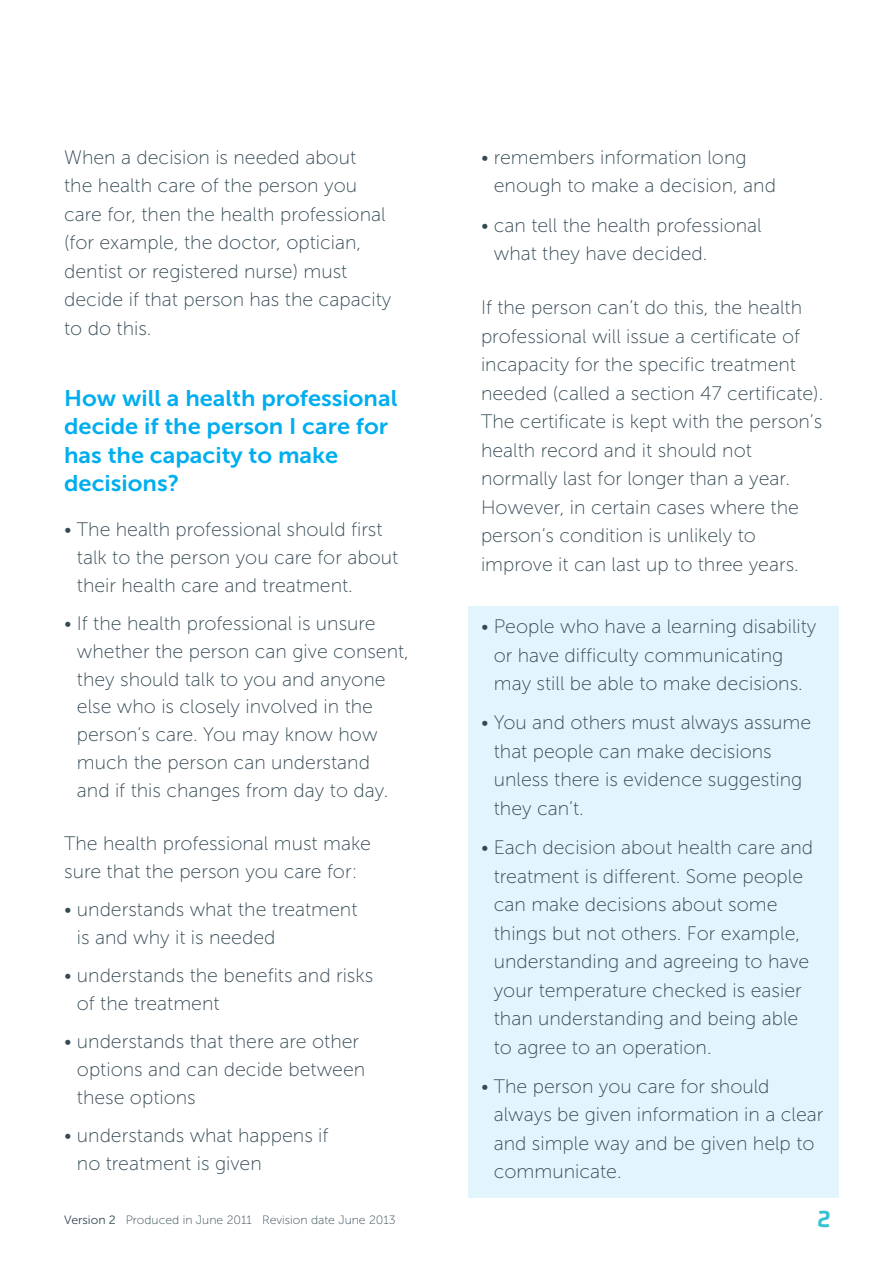
<style>
.page{position:relative;width:894px;height:1264px;background:#fff}
.page>*{position:absolute;margin:0;border:0;box-sizing:border-box;transform-origin:0 0}
.t1{font:22.5px/28.5px "Museo Sans 700";color:#00aeef;scale:1.05 1}
.t2{font:700 21px "Hybrea Rg";color:#37c1d4}
.t3{font:19.5px/28.5px "Museo Sans 100";color:#334954}
.t4{font:12px "Museo Sans 100";color:#334954}
.s1{font-family:"Museo Sans 300"}
</style>
<div class="page">
<div style="left:468px;top:607px;width:370px;height:591px;background:#e2f4fc"></div>
<p class="t3" style="left:64px;top:143px;width:329px">When a decision is needed about<br>the health care of the person you care for, then the health professional (for example, the doctor, optician, dentist or registered nurse) must decide if that person has the capacity to do this.</p>
<p class="t1" style="left:64px;top:384px;width:319px">How will a health professional decide if the person I care for has the capacity to make decisions?</p>
<p class="t3" style="left:77px;top:515px;width:323px;line-height:27.8px;text-indent:-13px">• The health professional should first talk to the person you care for about their health care and treatment.</p>
<p class="t3" style="left:77px;top:609px;width:333px;line-height:27.8px;text-indent:-13px">• If the health professional is unsure whether the person can give consent, they should talk to you and anyone else who is closely involved in the person’s care. You may know how much the person can understand<br>and if this changes from day to day.</p>
<p class="t3" style="left:64px;top:829px;width:308px;line-height:27.8px">The health professional must make sure that the person you care for:</p>
<p class="t3" style="left:77px;top:895px;width:282px;line-height:27.8px;text-indent:-13px">• understands what the treatment is and why it is needed</p>
<p class="t3" style="left:77px;top:961px;width:298px;line-height:27.8px;text-indent:-13px">• understands the benefits and risks of the treatment</p>
<p class="t3" style="left:77px;top:1028px;width:290px;line-height:27.8px;text-indent:-13px">• understands that there are other options and can decide between these options</p>
<p class="t3" style="left:77px;top:1121px;width:253px;line-height:27.8px;text-indent:-13px">• understands what happens if no treatment is given</p>
<p class="t3" style="left:494px;top:143px;width:284px;text-indent:-13px">• remembers information long enough to make a decision, and</p>
<p class="t3" style="left:494px;top:210px;width:269px;text-indent:-13px">• can tell the health professional what they have decided.</p>
<p class="t3" style="left:481px;top:293px;width:344px">If the person can’t do this, the health professional will issue a certificate of incapacity for the specific treatment needed (called a section 47 certificate).<br>The certificate is kept with the person’s health record and it should not normally last for longer than a year.<br>However, in certain cases where the person’s condition is unlikely to improve it can last up to three years.</p>
<p class="t3" style="left:494px;top:612px;width:324px;text-indent:-13px">• People who have a learning disability or have difficulty communicating may still be able to make decisions.</p>
<p class="t3" style="left:494px;top:708px;width:319px;text-indent:-13px">• You and others must always assume that people can make decisions unless there is evidence suggesting they can’t.</p>
<p class="t3" style="left:494px;top:833px;width:321px;text-indent:-13px">• Each decision about health care and treatment is different. Some people can make decisions about some things but not others. For example, understanding and agreeing to have your temperature checked is easier than understanding and being able to agree to an operation.</p>
<p class="t3" style="left:494px;top:1071px;width:331px;text-indent:-13px">• The person you care for should always be given information in a clear and simple way and be given help to communicate.</p>
<p class="t4" style="left:64px;top:1213px;width:333px"><span class="s1">Version 2</span> Produced in June 2011 Revision date June 2013</p>
<p class="t2" style="left:817px;top:1211px;width:14px">2</p>
</div>
